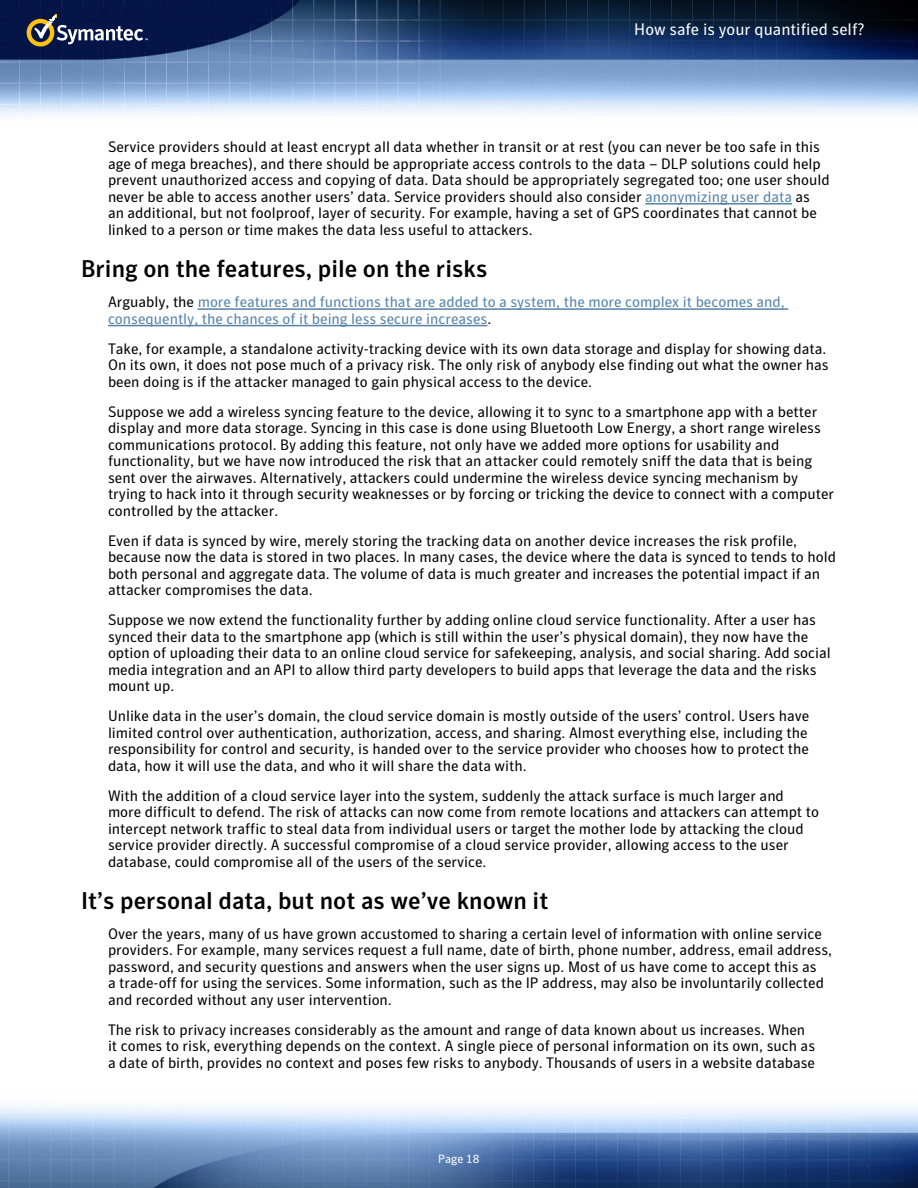
<style>
.page{position:relative;width:918px;height:1188px;background:#fff}
.page>*{position:absolute;margin:0;border:0;box-sizing:border-box;transform-origin:0 0}
.t1{font:500 24px "Symantec Sans";color:#000}
.t2{font:16.5px "Symantec Sans";color:#fff}
.t3{font:15px/16.5px "Symantec Sans";color:#000}
.t4{font:15px/16.5px "Symantec Sans";color:#5482ab}
.t5{font:12px "Symantec Sans";color:#fff}
.s1{color:#5482ab}
.s2{color:#000}
</style>
<div class="page">
<img style="left:0;top:0;width:918px;height:1188px">
<svg style="left:27px;top:15px;width:121px;height:32px;background:#434b62"></svg>
<hr style="left:645px;top:203px;width:147px;height:2px;background:#5482ab">
<hr style="left:198px;top:308px;width:590px;height:2px;background:#5482ab">
<hr style="left:108px;top:325px;width:379px;height:1px;background:#5482ab">
<p class="t2" style="left:634px;top:19px;width:232px">How safe is your quantified self?</p>
<p class="t3" style="left:108px;top:139px;width:723px">Service providers should at least encrypt all data whether in transit or at rest (you can never be too safe in this age of mega breaches), and there should be appropriate access controls to the data – DLP solutions could help prevent unauthorized access and copying of data. Data should be appropriately segregated too; one user should never be able to access another users’ data. Service providers should also consider <span class="s1">anonymizing user data</span> as an additional, but not foolproof, layer of security. For example, having a set of GPS coordinates that cannot be linked to a person or time makes the data less useful to attackers.</p>
<h1 class="t1" style="left:81px;top:255px;width:408px">Bring on the features, pile on the risks</h1>
<p class="t4" style="left:108px;top:293px;width:678px"><span class="s2">Arguably, the</span> more features and functions that are added to a system, the more complex it becomes and, consequently, the chances of it being less secure increases<span class="s2">.</span></p>
<p class="t3" style="left:108px;top:340px;width:722px">Take, for example, a standalone activity-tracking device with its own data storage and display for showing data.<br>On its own, it does not pose much of a privacy risk. The only risk of anybody else finding out what the owner has been doing is if the attacker managed to gain physical access to the device.</p>
<p class="t3" style="left:108px;top:403px;width:728px">Suppose we add a wireless syncing feature to the device, allowing it to sync to a smartphone app with a better display and more data storage. Syncing in this case is done using Bluetooth Low Energy, a short range wireless communications protocol. By adding this feature, not only have we added more options for usability and functionality, but we have now introduced the risk that an attacker could remotely sniff the data that is being sent over the airwaves. Alternatively, attackers could undermine the wireless device syncing mechanism by trying to hack into it through security weaknesses or by forcing or tricking the device to connect with a computer controlled by the attacker.</p>
<p class="t3" style="left:108px;top:532px;width:729px">Even if data is synced by wire, merely storing the tracking data on another device increases the risk profile, because now the data is stored in two places. In many cases, the device where the data is synced to tends to hold both personal and aggregate data. The volume of data is much greater and increases the potential impact if an attacker compromises the data.</p>
<p class="t3" style="left:108px;top:611px;width:724px">Suppose we now extend the functionality further by adding online cloud service functionality. After a user has synced their data to the smartphone app (which is still within the user’s physical domain), they now have the option of uploading their data to an online cloud service for safekeeping, analysis, and social sharing. Add social media integration and an API to allow third party developers to build apps that leverage the data and the risks mount up.</p>
<p class="t3" style="left:108px;top:707px;width:703px;text-align:justify">Unlike data in the user’s domain, the cloud service domain is mostly outside of the users’ control. Users have limited control over authentication, authorization, access, and sharing. Almost everything else, including the responsibility for control and security, is handed over to the service provider who chooses how to protect the data, how it will use the data, and who it will share the data with.</p>
<p class="t3" style="left:108px;top:787px;width:713px">With the addition of a cloud service layer into the system, suddenly the attack surface is much larger and more difficult to defend. The risk of attacks can now come from remote locations and attackers can attempt to intercept network traffic to steal data from individual users or target the mother lode by attacking the cloud service provider directly. A successful compromise of a cloud service provider, allowing access to the user database, could compromise all of the users of the service.</p>
<h1 class="t1" style="left:81px;top:886px;width:469px">It’s personal data, but not as we’ve known it</h1>
<p class="t3" style="left:108px;top:925px;width:726px">Over the years, many of us have grown accustomed to sharing a certain level of information with online service providers. For example, many services request a full name, date of birth, phone number, address, email address, password, and security questions and answers when the user signs up. Most of us have come to accept this as<br>a trade-off for using the services. Some information, such as the IP address, may also be involuntarily collected and recorded without any user intervention.</p>
<p class="t3" style="left:108px;top:1021px;width:709px">The risk to privacy increases considerably as the amount and range of data known about us increases. When it comes to risk, everything depends on the context. A single piece of personal information on its own, such as a date of birth, provides no context and poses few risks to anybody. Thousands of users in a website database</p>
<p class="t5" style="left:438px;top:1152px;width:43px">Page 18</p>
</div>
